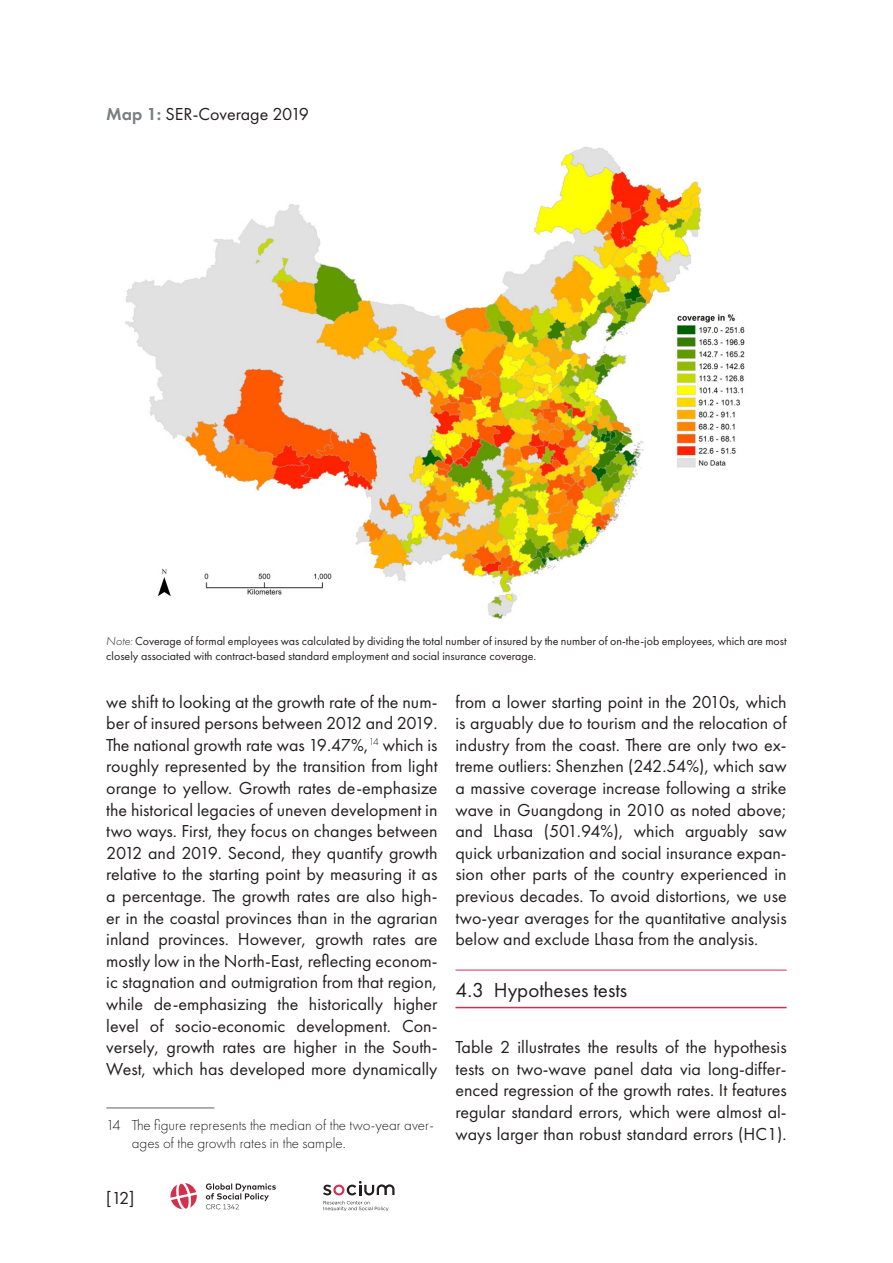
<style>
.page{position:relative;width:893px;height:1263px;background:#fff}
.page>*{position:absolute;margin:0;border:0;box-sizing:border-box;transform-origin:0 0}
.Überschrift_2{font:21px "Futura PT";color:#231f20}
.Std_Absatz_mit_einzug{font:18px/21.6px "Futura PT";color:#231f20;text-align:justify}
.Std_Absatz_ohne_einzug{font:18px/21.6px "Futura PT";color:#231f20;text-align:justify}
.Beschriftung_Abb_Tab{font:18px "Futura PT";color:#231f20}
.Fußnotentext{font:300 15px/18px "Futura PT";color:#231f20}
.quelle{font:12px/15px "Futura PT";color:#231f20}
.s1{font-weight:600;color:#7b7e80}
.s2{font-weight:300;font-style:italic}
</style>
<div class="page">
<svg style="left:206px;top:1183px;width:70px;height:26px"></svg>
<svg style="left:170px;top:1183px;width:27px;height:27px"></svg>
<svg style="left:323px;top:1181px;width:71px;height:14px"></svg>
<svg style="left:324px;top:1201px;width:64px;height:10px"></svg>
<hr style="left:106px;top:1107px;width:108px;height:2px;background:#939598">
<hr style="left:455px;top:970px;width:332px;height:1px;background:#d3304e">
<hr style="left:455px;top:1007px;width:332px;height:1px;background:#d3304e">
<img style="left:125px;top:146px;width:620px;height:474px">
<p class="Beschriftung_Abb_Tab" style="left:106px;top:103px;width:204px"><span class="s1">Map 1:</span> SER-Coverage 2019</p>
<p class="quelle" style="left:106px;top:634px;width:682px"><span class="s2">Note:</span> Coverage of formal employees was calculated by dividing the total number of insured by the number of on-the-job employees, which are most closely associated with contract-based standard employment and social insurance coverage.</p>
<p class="Std_Absatz_mit_einzug" style="left:106px;top:691px;width:333px">we shift to looking at the growth rate of the num&shy;ber of insured persons between 2012 and 2019.<br>The national growth rate was 19.47%,<sup>14</sup> which is roughly represented by the transition from light orange to yellow. Growth rates de-emphasize the historical legacies of uneven development in two ways. First, they focus on changes between 2012 and 2019. Second, they quantify growth relative to the starting point by measuring it as a percentage. The growth rates are also high&shy;er in the coastal provinces than in the agrarian inland provinces. However, growth rates are mostly low in the North-East, reflecting econom&shy;ic stagnation and outmigration from that region, while de-emphasizing the historically higher level of socio-economic development. Con&shy;versely, growth rates are higher in the South-West, which has developed more dynamically</p>
<p class="Fußnotentext" style="left:132px;top:1116px;width:304px;text-indent:-26px">14 The figure represents the median of the two-year aver&shy;ages of the growth rates in the sample.</p>
<p class="Std_Absatz_mit_einzug" style="left:106px;top:1187px;width:30px">[12]</p>
<p class="Std_Absatz_mit_einzug" style="left:455px;top:691px;width:333px">from a lower starting point in the 2010s, which is arguably due to tourism and the relocation of industry from the coast. There are only two ex&shy;treme outliers: Shenzhen (242.54%), which saw a massive coverage increase following a strike wave in Guangdong in 2010 as noted above; and Lhasa (501.94%), which arguably saw quick urbanization and social insurance expan&shy;sion other parts of the country experienced in previous decades. To avoid distortions, we use two-year averages for the quantitative analysis below and exclude Lhasa from the analysis.</p>
<p class="Überschrift_2" style="left:455px;top:978px;width:173px">4.3 Hypotheses tests</p>
<p class="Std_Absatz_ohne_einzug" style="left:455px;top:1036px;width:333px">Table 2 illustrates the results of the hypothesis tests on two-wave panel data via long-differ&shy;enced regression of the growth rates. It features regular standard errors, which were almost al&shy;ways larger than robust standard errors (HC1).</p>
</div>
